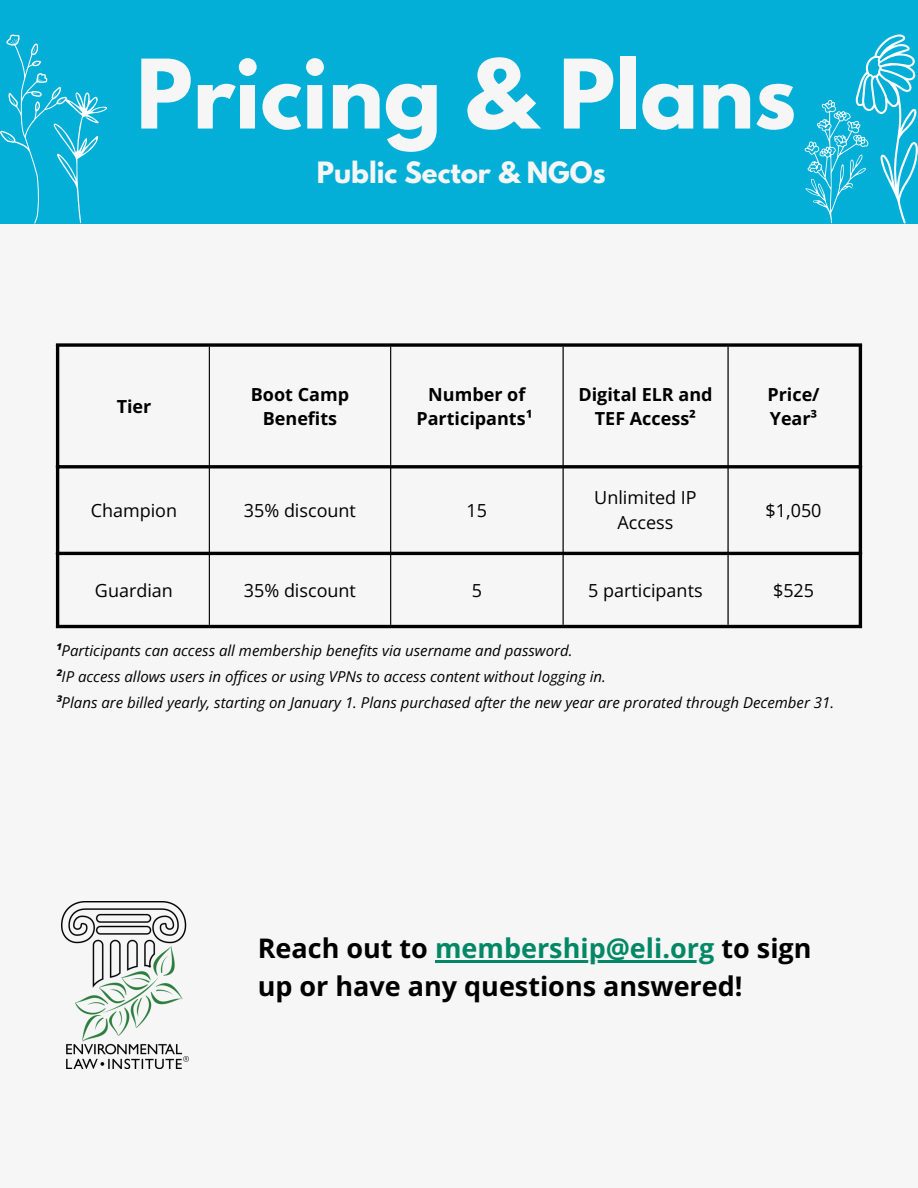
<style>
.page{position:relative;width:918px;height:1188px;background:#f5f6f5}
.page>*{position:absolute;margin:0;border:0;box-sizing:border-box;transform-origin:0 0}
.t1{font:700 84.75px "League Spartan";color:#f5f6f5}
.t2{font:700 27px "Open Sans";color:#028866}
.t3{font:700 27px "Open Sans";color:#000}
.t4{font:700 25.95px "League Spartan";color:#f5f6f5}
.t5{font:18px/24.8px "Open Sans";color:#000;text-align:center}
.t6{font:700 18px/24.8px "Open Sans";color:#000;text-align:center}
.t7{font:italic 15px "Open Sans";color:#000}
.s1{font-weight:700}
.s2{color:#000}
</style>
<div class="page">
<hr style="left:209px;top:347px;width:1px;height:278px;background:#000">
<hr style="left:390px;top:347px;width:1px;height:278px;background:#000">
<hr style="left:563px;top:347px;width:1px;height:278px;background:#000">
<hr style="left:727px;top:347px;width:2px;height:278px;background:#000">
<hr style="left:56px;top:347px;width:3px;height:278px;background:#000">
<hr style="left:859px;top:347px;width:3px;height:278px;background:#000">
<svg style="left:56px;top:343px;width:806px;height:4px;background:#252525"></svg>
<hr style="left:56px;top:465px;width:806px;height:3px;background:#000">
<hr style="left:56px;top:552px;width:806px;height:3px;background:#000">
<hr style="left:56px;top:625px;width:806px;height:3px;background:#000">
<img style="left:61px;top:901px;width:127px;height:168px">
<div style="left:0;top:0;width:918px;height:224px;background:#03aed7"></div>
<svg style="left:0;top:34px;width:108px;height:190px"></svg>
<svg style="left:804px;top:34px;width:113px;height:189px"></svg>
<hr style="left:435px;top:961px;width:280px;height:2px;background:#028866">
<p class="t1" style="left:136px;top:52px;width:661px">Pricing &amp; Plans</p>
<p class="t4" style="left:317px;top:160px;width:290px">Public Sector &amp; NGOs</p>
<p class="t6" style="left:117px;top:394px;width:36px">Tier</p>
<p class="t6" style="left:251px;top:381px;width:100px">Boot Camp<br>Benefits</p>
<h1 class="t6" style="left:417px;top:381px;width:118px">Number of<br>Participants¹</h1>
<h2 class="t6" style="left:578px;top:381px;width:136px">Digital ELR and<br>TEF Access²</h2>
<p class="t6" style="left:767px;top:381px;width:54px">Price/</p>
<p class="t6" style="left:770px;top:406px;width:49px">Year³</p>
<p class="t5" style="left:91px;top:497px;width:88px">Champion</p>
<p class="t5" style="left:244px;top:497px;width:114px">35% discount</p>
<p class="t5" style="left:467px;top:497px;width:22px">15</p>
<p class="t5" style="left:594px;top:485px;width:104px">Unlimited IP<br>Access</p>
<p class="t5" style="left:766px;top:497px;width:58px">$1,050</p>
<p class="t5" style="left:95px;top:577px;width:80px">Guardian</p>
<p class="t5" style="left:244px;top:577px;width:114px">35% discount</p>
<p class="t5" style="left:472px;top:577px;width:12px">5</p>
<p class="t5" style="left:588px;top:577px;width:116px">5 participants</p>
<p class="t5" style="left:773px;top:577px;width:43px">$525</p>
<p class="t7" style="left:56px;top:640px;width:518px"><span class="s1">¹</span>Participants can access all membership benefits via username and password.</p>
<p class="t7" style="left:56px;top:666px;width:552px"><span class="s1">²</span>IP access allows users in offices or using VPNs to access content without logging in.</p>
<p class="t7" style="left:56px;top:692px;width:780px"><span class="s1">³</span>Plans are billed yearly, starting on January 1. Plans purchased after the new year are prorated through December 31.</p>
<p class="t2" style="left:258px;top:930px;width:555px"><span class="s2">Reach out to</span> membership@eli.org <span class="s2">to sign</span></p>
<p class="t3" style="left:258px;top:967px;width:486px">up or have any questions answered!</p>
</div>
